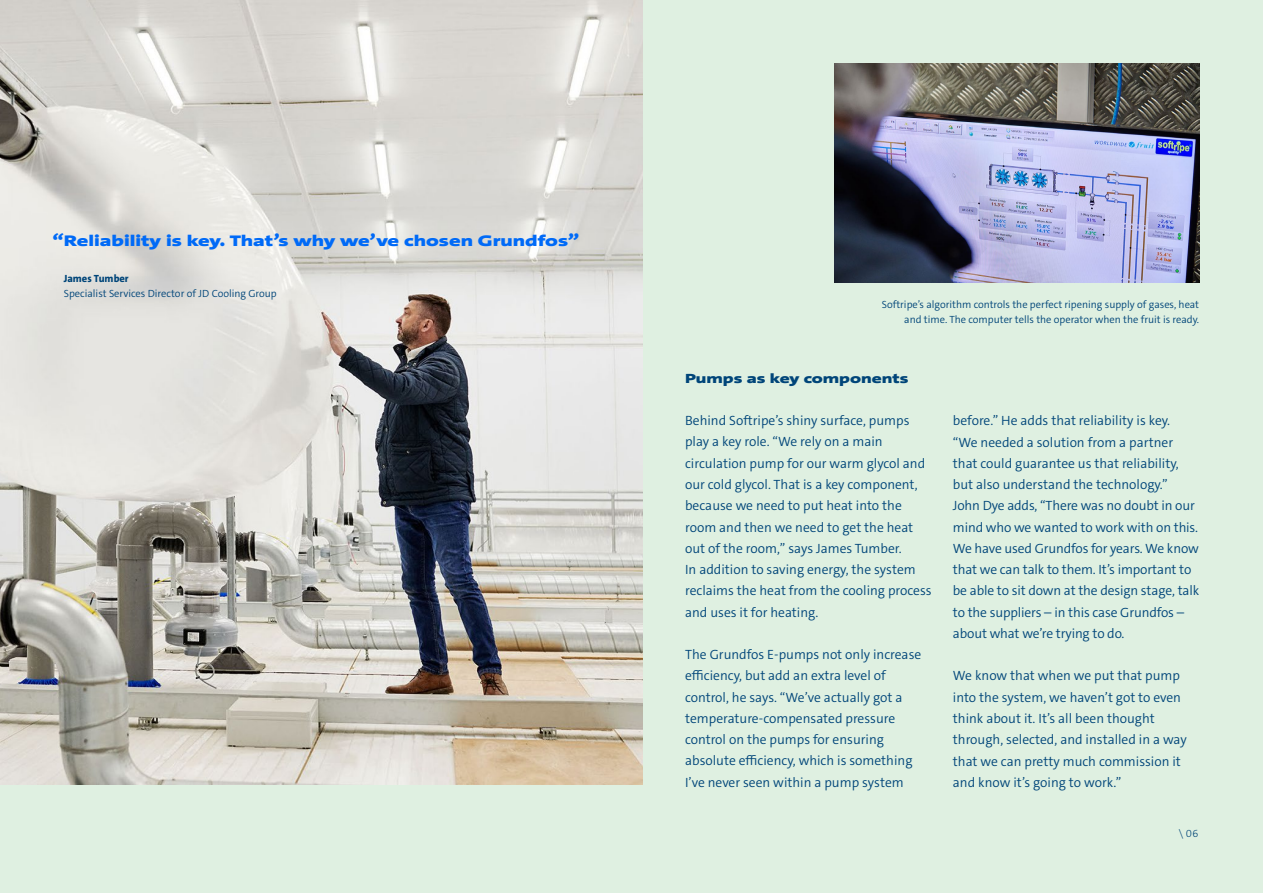
<style>
.page{position:relative;width:1263px;height:893px;background:#dff0e1}
.page>*{position:absolute;margin:0;border:0;box-sizing:border-box;transform-origin:0 0}
.t1{font:900 15.6px "Grundfos The Sans Extd";color:#006af7}
.t2{font:300 13.5px/21.3px "Grundfos The Sans";color:#004579}
.t3{font:900 13.5px "Grundfos The Sans Extd";color:#004579}
.t4{font:300 10.5px/15px "Grundfos The Sans";color:#004579;text-align:right}
.t5{font:800 10.5px "Grundfos The Sans";color:#004579}
.t6{font:300 10.5px "Grundfos The Sans";color:#004577}
</style>
<div class="page">
<img style="left:0;top:0;width:642px;height:785px">
<img style="left:834px;top:64px;width:365px;height:219px">
<p class="t1" style="left:53px;top:231px;width:528px">“Reliability is key. That’s why we’ve chosen Grundfos”</p>
<p class="t5" style="left:64px;top:272px;width:66px">James Tumber</p>
<p class="t4" style="left:64px;top:286px;width:215px">Specialist Services Director of JD Cooling Group</p>
<p class="t4" style="left:882px;top:297px;width:319px">Softripe’s algorithm controls the perfect ripening supply of gases, heat and time. The computer tells the operator when the fruit is ready.</p>
<p class="t3" style="left:685px;top:369px;width:225px">Pumps as key components</p>
<p class="t2" style="left:685px;top:410px;width:248px">Behind Softripe’s shiny surface, pumps play a key role. “We rely on a main circulation pump for our warm glycol and our cold glycol. That is a key component, because we need to put heat into the room and then we need to get the heat out of the room,” says James Tumber.<br>In addition to saving energy, the system reclaims the heat from the cooling process and uses it for heating.</p>
<p class="t2" style="left:685px;top:644px;width:238px">The Grundfos E-pumps not only increase efficiency, but add an extra level of control, he says. “We’ve actually got a temperature-compensated pressure control on the pumps for ensuring absolute efficiency, which is something I’ve never seen within a pump system</p>
<p class="t2" style="left:953px;top:410px;width:248px">before.” He adds that reliability is key.<br>“We needed a solution from a partner that could guarantee us that reliability, but also understand the technology.”<br>John Dye adds, “There was no doubt in our mind who we wanted to work with on this.<br>We have used Grundfos for years. We know that we can talk to them. It’s important to be able to sit down at the design stage, talk to the suppliers – in this case Grundfos – about what we’re trying to do.</p>
<p class="t2" style="left:953px;top:665px;width:235px">We know that when we put that pump into the system, we haven’t got to even think about it. It’s all been thought through, selected, and installed in a way that we can pretty much commission it and know it’s going to work.”</p>
<p class="t6" style="left:1179px;top:827px;width:21px">\ 06</p>
</div>
